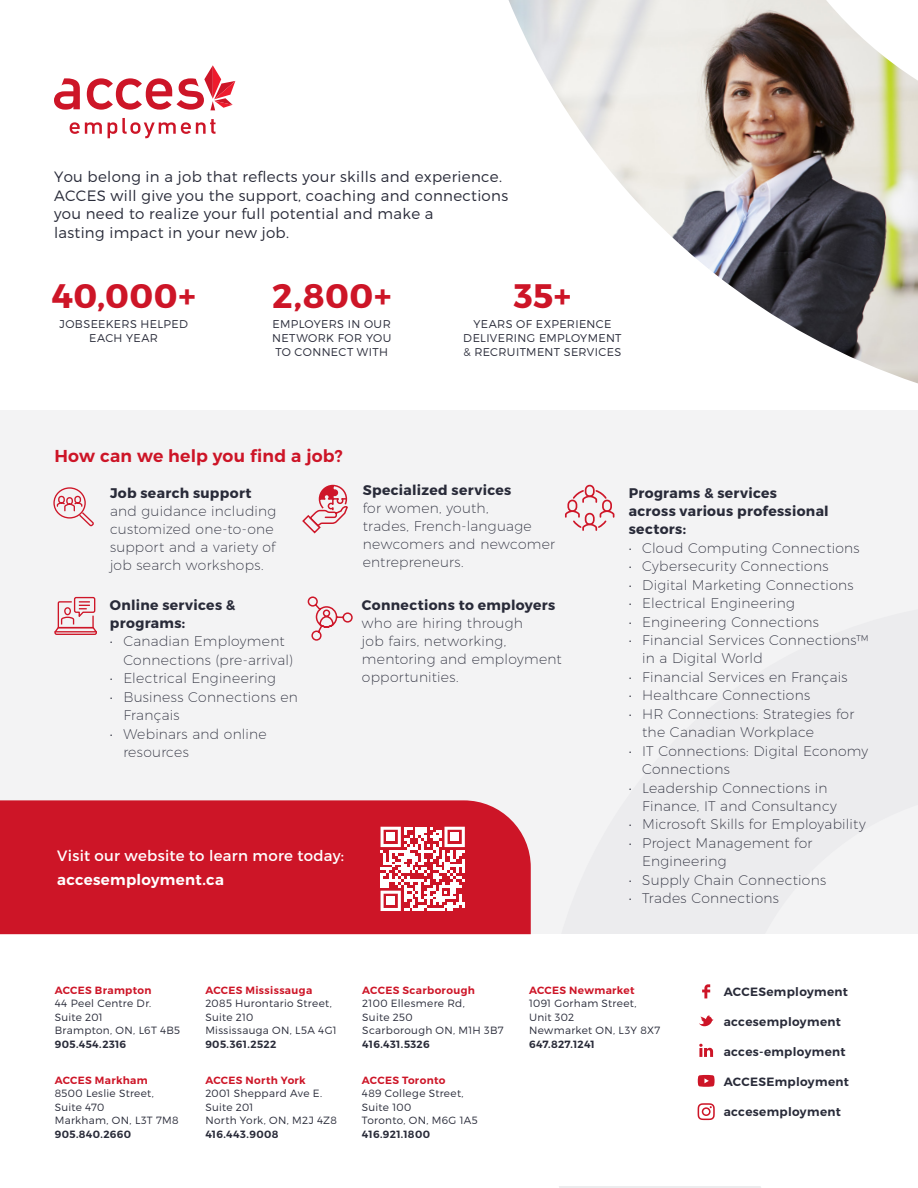
<style>
.page{position:relative;width:918px;height:1188px;background:#fff}
.page>*{position:absolute;margin:0;border:0;box-sizing:border-box;transform-origin:0 0}
.Statistics{font:700 34.05px "Montserrat";letter-spacing:.015em;color:#cd1527}
.t1{font:600 17.25px "Montserrat";letter-spacing:.01em;color:#cd1527}
.Body_Copy{font:300 15px/18.8px "Montserrat";letter-spacing:.02em;color:#292b39}
.CTA2{font:15px "Montserrat";letter-spacing:.015em;color:#fff}
.CTA2-2{font:600 15px "Montserrat";letter-spacing:.02em;color:#fff}
.Body_Copy-2{font:200 13.95px/18px "Montserrat";letter-spacing:.02em;color:#292b39}
.Body_Copy-3{font:700 13.95px/18px "Montserrat";letter-spacing:.025em;color:#292b39}
.t2{font:600 12px "Montserrat";letter-spacing:.025em;color:#292b39}
.t3{font:300 11.25px/14.2px "Montserrat";letter-spacing:.03em;color:#292b39;text-align:center}
.t4{font:300 10.5px/13.5px "Montserrat";letter-spacing:.03em;color:#292b39}
.t5{font:600 10.5px "Montserrat";letter-spacing:.03em;color:#cd1527}
.t6{font:600 10.5px "Montserrat";letter-spacing:.03em;color:#292b39}
.s1{font-weight:700}
</style>
<div class="page">
<div style="left:0;top:410px;width:918px;height:524px;background:#f3f3f4"></div>
<div style="left:0;top:800px;width:531px;height:134px;background:#cd1527"></div>
<svg style="left:702px;top:984px;width:8px;height:14px"></svg>
<svg style="left:699px;top:1015px;width:14px;height:12px"></svg>
<svg style="left:698px;top:1103px;width:17px;height:17px"></svg>
<svg style="left:698px;top:1075px;width:17px;height:12px"></svg>
<svg style="left:699px;top:1044px;width:14px;height:13px"></svg>
<svg style="left:302px;top:484px;width:46px;height:50px"></svg>
<div style="left:53px;top:487px;width:33px;height:32px;border:1px solid #ce1628;border-radius:50%"></div>
<div style="left:74px;top:496px;width:7px;height:8px;border:1px solid #ce1628;border-radius:3px"></div>
<div style="left:58px;top:496px;width:7px;height:8px;border:1px solid #ce1628;border-radius:3px"></div>
<svg style="left:56px;top:503px;width:38px;height:24px"></svg>
<div style="left:66px;top:497px;width:7px;height:8px;border:1px solid #ce1628;border-radius:3px"></div>
<svg style="left:565px;top:484px;width:50px;height:47px"></svg>
<svg style="left:307px;top:596px;width:46px;height:45px"></svg>
<svg style="left:54px;top:596px;width:43px;height:39px"></svg>
<svg style="left:381px;top:827px;width:84px;height:84px"></svg>
<div style="left:386px;top:833px;width:9px;height:8px;background:#fff"></div>
<div style="left:450px;top:833px;width:9px;height:8px;background:#fff"></div>
<div style="left:386px;top:896px;width:9px;height:9px;background:#fff"></div>
<img style="left:509px;top:0;width:409px;height:383px">
<svg style="left:54px;top:78px;width:26px;height:32px"></svg>
<svg style="left:87px;top:65px;width:148px;height:45px"></svg>
<svg style="left:70px;top:122px;width:32px;height:12px"></svg>
<svg style="left:108px;top:118px;width:108px;height:20px"></svg>
<p class="Body_Copy" style="left:54px;top:167px;width:456px">You belong in a job that reflects your skills and experience.<br>ACCES will give you the support, coaching and connections you need to realize your full potential and make a<br>lasting impact in your new job.</p>
<p class="Statistics" style="left:51px;top:275px;width:146px">40,000+</p>
<h3 class="t3" style="left:59px;top:317px;width:130px">JOBSEEKERS HELPED<br>EACH YEAR</h3>
<p class="Statistics" style="left:272px;top:275px;width:121px">2,800+</p>
<h3 class="t3" style="left:272px;top:317px;width:121px;text-align:justify">EMPLOYERS IN OUR NETWORK FOR YOU TO CONNECT WITH</h3>
<p class="Statistics" style="left:514px;top:275px;width:59px">35+</p>
<h3 class="t3" style="left:463px;top:317px;width:160px">YEARS OF EXPERIENCE<br>DELIVERING EMPLOYMENT &amp; RECRUITMENT SERVICES</h3>
<h2 class="t1" style="left:54px;top:445px;width:290px">How can we help you find a job?</h2>
<p class="Body_Copy-2" style="left:110px;top:483px;width:168px"><span class="s1">Job search support </span>and guidance including customized one-to-one support and a variety of job search workshops.</p>
<p class="Body_Copy-3" style="left:110px;top:596px;width:127px">Online services &amp; programs:</p>
<p class="Body_Copy-2" style="left:123px;top:632px;width:171px;line-height:18.5px;text-indent:-14px">• Canadian Employment<br>Connections (pre-arrival)</p>
<p class="Body_Copy-2" style="left:110px;top:669px;width:168px">• Electrical Engineering</p>
<p class="Body_Copy-2" style="left:123px;top:687px;width:176px;line-height:18.5px;text-indent:-14px">• Business Connections en<br>Français</p>
<p class="Body_Copy-2" style="left:123px;top:724px;width:145px;line-height:18.5px;text-indent:-14px">• Webinars and online resources</p>
<p class="Body_Copy-2" style="left:363px;top:481px;width:194px"><span class="s1">Specialized services<br></span>for women, youth,<br>trades, French-language newcomers and newcomer entrepreneurs.</p>
<p class="Body_Copy-2" style="left:362px;top:596px;width:201px"><span class="s1">Connections to employers </span>who are hiring through<br>job fairs, networking, mentoring and employment opportunities.</p>
<p class="CTA2" style="left:57px;top:847px;width:289px">Visit our website to learn more today:</p>
<p class="CTA2-2" style="left:57px;top:871px;width:168px">accesemployment.ca</p>
<p class="Body_Copy-3" style="left:629px;top:485px;width:202px">Programs &amp; services<br>across various professional sectors:</p>
<p class="Body_Copy-2" style="left:629px;top:538px;width:233px">• Cloud Computing Connections</p>
<p class="Body_Copy-2" style="left:629px;top:557px;width:201px">• Cybersecurity Connections</p>
<p class="Body_Copy-2" style="left:629px;top:575px;width:226px">• Digital Marketing Connections</p>
<p class="Body_Copy-2" style="left:629px;top:594px;width:168px">• Electrical Engineering</p>
<p class="Body_Copy-2" style="left:629px;top:612px;width:192px">• Engineering Connections</p>
<p class="Body_Copy-2" style="left:642px;top:630px;width:228px;line-height:18.5px;text-indent:-14px">• Financial Services Connections™ in a Digital World</p>
<p class="Body_Copy-2" style="left:629px;top:668px;width:220px">• Financial Services en Français</p>
<p class="Body_Copy-2" style="left:629px;top:686px;width:183px">• Healthcare Connections</p>
<p class="Body_Copy-2" style="left:642px;top:704px;width:214px;line-height:18.5px;text-indent:-14px">• HR Connections: Strategies for the Canadian Workplace</p>
<p class="Body_Copy-2" style="left:642px;top:741px;width:228px;line-height:18.5px;text-indent:-14px">• IT Connections: Digital Economy<br>Connections</p>
<p class="Body_Copy-2" style="left:642px;top:778px;width:196px;line-height:18.5px;text-indent:-14px">• Leadership Connections in<br>Finance, IT and Consultancy</p>
<p class="Body_Copy-2" style="left:629px;top:815px;width:238px">• Microsoft Skills for Employability</p>
<p class="Body_Copy-2" style="left:642px;top:833px;width:172px;line-height:18.5px;text-indent:-14px">• Project Management for<br>Engineering</p>
<p class="Body_Copy-2" style="left:629px;top:871px;width:199px">• Supply Chain Connections</p>
<p class="Body_Copy-2" style="left:629px;top:889px;width:152px">• Trades Connections</p>
<p class="t5" style="left:55px;top:983px;width:98px">ACCES Brampton</p>
<p class="t4" style="left:55px;top:996px;width:98px">44 Peel Centre Dr.<br>Suite 201</p>
<p class="t4" style="left:55px;top:1023px;width:127px">Brampton, ON, L6T 4B5</p>
<p class="t6" style="left:55px;top:1037px;width:73px">905.454.2316</p>
<p class="t5" style="left:55px;top:1073px;width:95px">ACCES Markham</p>
<p class="t4" style="left:55px;top:1086px;width:101px">8500 Leslie Street,<br>Suite 470</p>
<p class="t4" style="left:55px;top:1113px;width:125px">Markham, ON, L3T 7M8</p>
<p class="t6" style="left:55px;top:1127px;width:78px">905.840.2660</p>
<p class="t5" style="left:205px;top:983px;width:108px">ACCES Mississauga</p>
<p class="t4" style="left:205px;top:996px;width:128px">2085 Hurontario Street,<br>Suite 210</p>
<p class="t4" style="left:205px;top:1023px;width:133px">Mississauga ON, L5A 4G1</p>
<p class="t6" style="left:205px;top:1037px;width:73px">905.361.2522</p>
<p class="t5" style="left:205px;top:1073px;width:102px">ACCES North York</p>
<p class="t4" style="left:205px;top:1086px;width:118px">2001 Sheppard Ave E.<br>Suite 201</p>
<p class="t4" style="left:205px;top:1113px;width:133px">North York, ON, M2J 4Z8</p>
<p class="t6" style="left:205px;top:1127px;width:75px">416.443.9008</p>
<p class="t5" style="left:362px;top:983px;width:114px">ACCES Scarborough</p>
<p class="t4" style="left:362px;top:996px;width:104px">2100 Ellesmere Rd,<br>Suite 250</p>
<p class="t4" style="left:362px;top:1023px;width:143px">Scarborough ON, M1H 3B7</p>
<p class="t6" style="left:362px;top:1037px;width:69px">416.431.5326</p>
<p class="t5" style="left:362px;top:1073px;width:85px">ACCES Toronto</p>
<p class="t4" style="left:362px;top:1086px;width:103px">489 College Street,<br>Suite 100</p>
<p class="t4" style="left:362px;top:1113px;width:117px">Toronto, ON, M6G 1A5</p>
<p class="t6" style="left:362px;top:1127px;width:70px">416.921.1800</p>
<p class="t5" style="left:529px;top:983px;width:107px">ACCES Newmarket</p>
<p class="t4" style="left:529px;top:996px;width:133px">1091 Gorham Street,<br>Unit 302<br>Newmarket ON, L3Y 8X7</p>
<p class="t6" style="left:529px;top:1037px;width:67px">647.827.1241</p>
<p class="t2" style="left:724px;top:985px;width:126px">ACCESemployment</p>
<p class="t2" style="left:724px;top:1015px;width:119px">accesemployment</p>
<p class="t2" style="left:724px;top:1045px;width:123px">acces-employment</p>
<p class="t2" style="left:724px;top:1075px;width:127px">ACCESEmployment</p>
<p class="t2" style="left:724px;top:1105px;width:119px">accesemployment</p>
</div>
